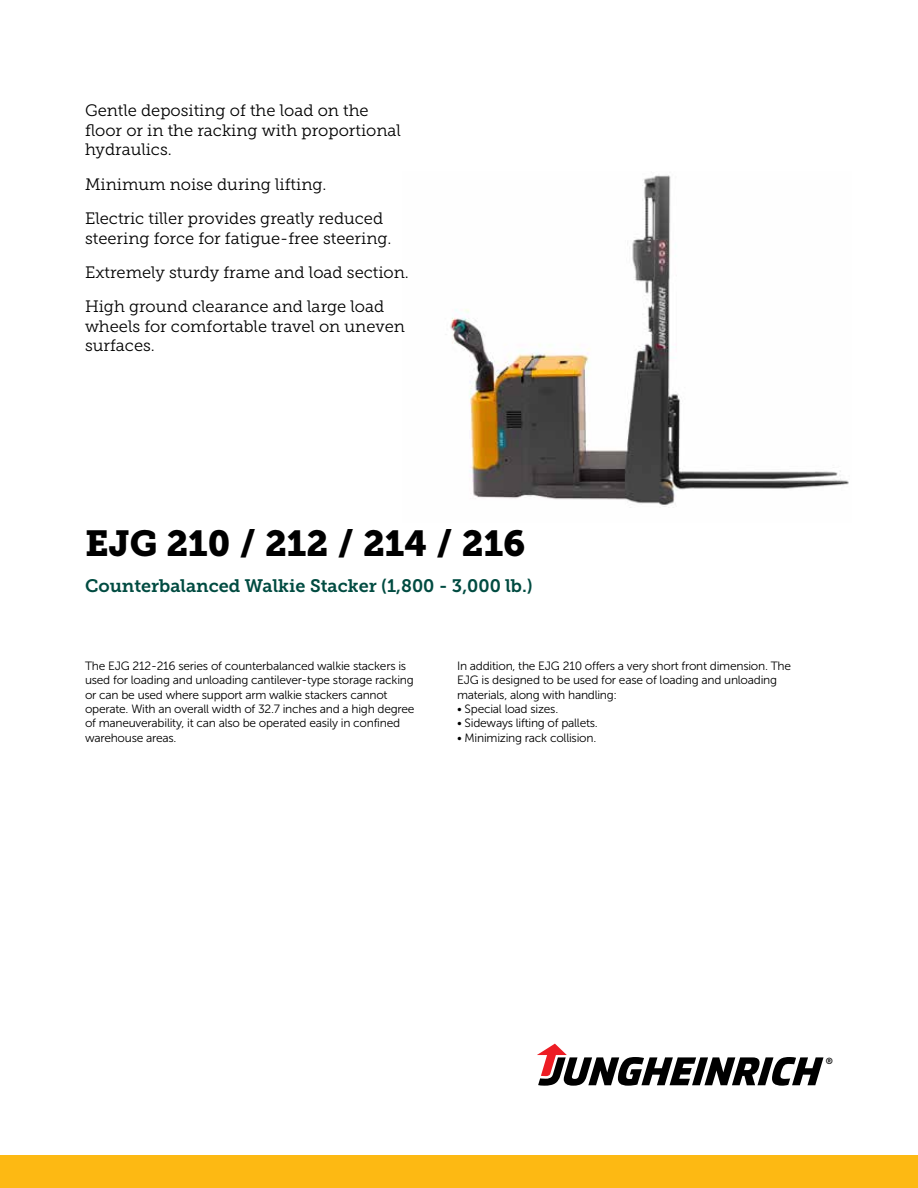
<style>
.page{position:relative;width:918px;height:1188px;background:#fff}
.page>*{position:absolute;margin:0;border:0;box-sizing:border-box;transform-origin:0 0}
.t1{font:36px "Museo Slab 900";color:#000}
.t2{font:18px "Museo Slab 700";color:#004b41}
.t3{font:16.5px/19.5px "Museo Slab 300";color:#000}
.t4{font:12px/14.4px "Museo Sans 300";letter-spacing:-.02em;color:#000}
.t5{font:8.85px "Museo Sans 700";color:#000}
</style>
<div class="page">
<div style="left:0;top:1155px;width:918px;height:33px;background:#fdb913"></div>
<svg style="left:537px;top:1044px;width:287px;height:42px"></svg>
<img style="left:450px;top:175px;width:399px;height:333px">
<h3 class="t3" style="left:85px;top:101px;width:317px">Gentle depositing of the load on the floor or in the racking with proportional hydraulics.</h3>
<h3 class="t3" style="left:85px;top:167px;width:300px;line-height:34.3px">Minimum noise during lifting.<br>Electric tiller provides greatly reduced</h3>
<h3 class="t3" style="left:85px;top:221px;width:325px;line-height:34.3px">steering force for fatigue-free steering.<br>Extremely sturdy frame and load section.<br>High ground clearance and large load</h3>
<h3 class="t3" style="left:85px;top:317px;width:321px">wheels for comfortable travel on uneven surfaces.</h3>
<h1 class="t1" style="left:85px;top:522px;width:442px">EJG 210 / 212 / 214 / 216</h1>
<h2 class="t2" style="left:85px;top:576px;width:449px">Counterbalanced Walkie Stacker (1,800 - 3,000 lb.)</h2>
<p class="t4" style="left:85px;top:658px;width:331px">The EJG 212-216 series of counterbalanced walkie stackers is used for loading and unloading cantilever-type storage racking or can be used where support arm walkie stackers cannot operate. With an overall width of 32.7 inches and a high degree of maneuverability, it can also be operated easily in confined warehouse areas.</p>
<p class="t4" style="left:457px;top:658px;width:336px">In addition, the EJG 210 offers a very short front dimension. The<br>EJG is designed to be used for ease of loading and unloading materials, along with handling:</p>
<p class="t4" style="left:457px;top:702px;width:103px">• Special load sizes.</p>
<p class="t4" style="left:457px;top:716px;width:142px">• Sideways lifting of pallets.</p>
<p class="t4" style="left:457px;top:730px;width:141px">• Minimizing rack collision.</p>
<p class="t5" style="left:826px;top:1056px;width:9px">®</p>
</div>
